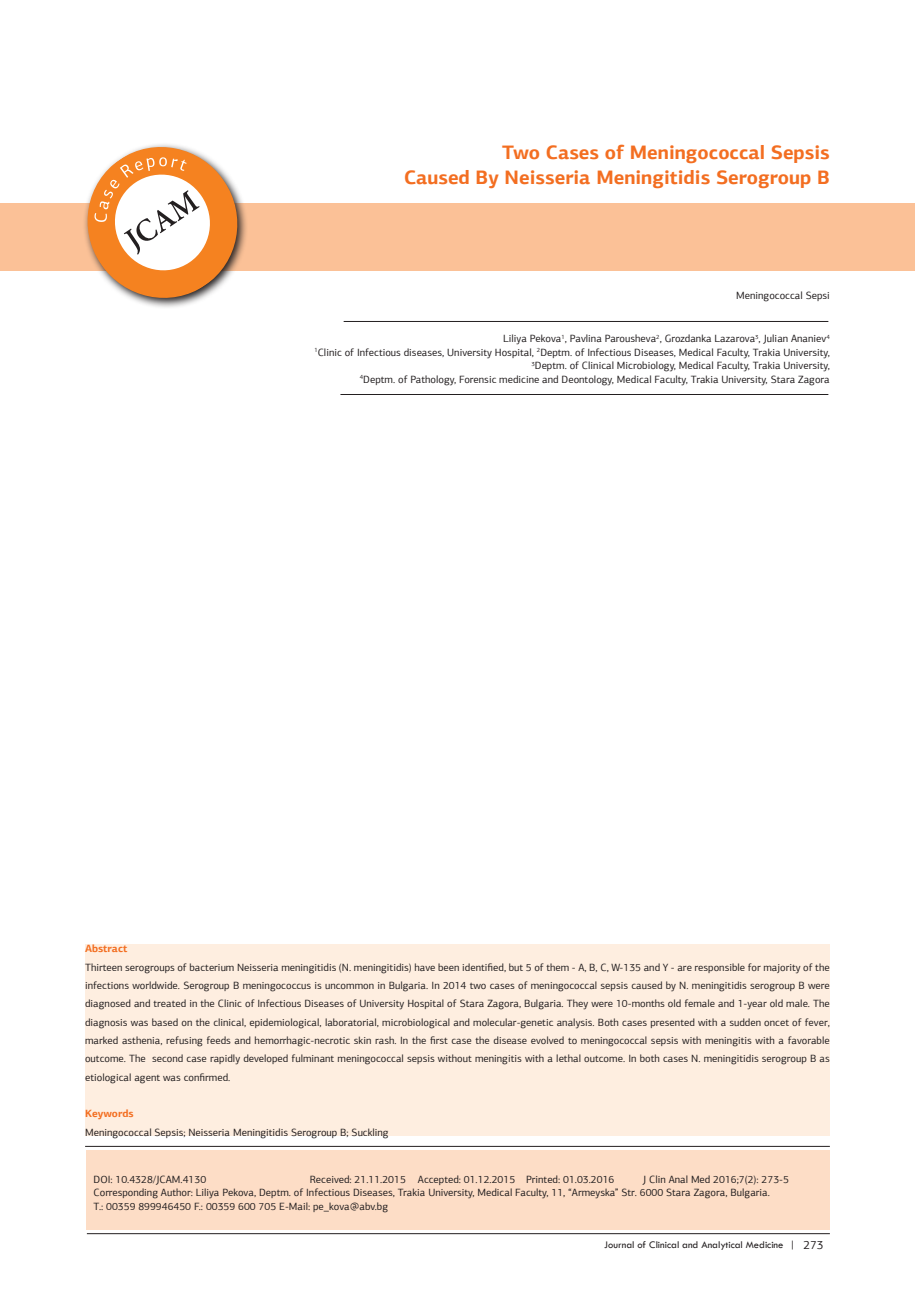
<style>
.page{position:relative;width:915px;height:1306px;background:#fff}
.page>*{position:absolute;margin:0;border:0;box-sizing:border-box;transform-origin:0 0}
.t1{font:700 19.5px/25.5px "PF Agora Sans Pro";color:#f36e21;text-align:right}
.t2{font:10.5px/18.3px "PF Agora Sans Pro";color:#231f20}
.t3{font:10.5px "Tw Cen";color:#231f20}
.t4{font:700 10.5px "PF Agora Sans Pro";color:#f36e21}
.s1{font-family:"PF Agora Sans Pro";font-size:12px}
</style>
<div class="page">
<div style="left:87px;top:1150px;width:742px;height:79px;background:#fdddc6"></div>
<div style="left:0;top:203px;width:914px;height:67px;background:#fbc197"></div>
<hr style="left:85px;top:1146px;width:744px;height:1px;background:#231f20">
<hr style="left:343px;top:321px;width:485px;height:1px;background:#231f20">
<hr style="left:340px;top:394px;width:488px;height:1px;background:#231f20">
<svg style="left:77px;top:144px;width:170px;height:164px"></svg>
<div style="left:85px;top:944px;width:744px;height:191px;background:#feeee0"></div>
<hr style="left:87px;top:1233px;width:742px;height:1px;background:#231f20">
<h1 class="t1" style="left:404px;top:139px;width:427px">Two Cases of Meningococcal Sepsis<br>Caused By Neisseria Meningitidis Serogroup B</h1>
<p class="t2" style="left:736px;top:286px;width:95px">Meningococcal Sepsi</p>
<p class="t2" style="left:314px;top:332px;width:517px;line-height:13.5px;text-align:right">Liliya Pekova<sup>1</sup>, Pavlina Parousheva<sup>2</sup>, Grozdanka Lazarova<sup>3</sup>, Julian Ananiev<sup>4<br>1</sup>Clinic of Infectious diseases, University Hospital, <sup>2</sup>Deptm. of Infectious Diseases, Medical Faculty, Trakia University, <sup>3</sup>Deptm. of Clinical Microbiology, Medical Faculty, Trakia University,<br><sup>4</sup>Deptm. of Pathology, Forensic medicine and Deontology, Medical Faculty, Trakia University, Stara Zagora</p>
<p class="t4" style="left:85px;top:942px;width:44px">Abstract</p>
<p class="t2" style="left:85px;top:957px;width:746px;text-align:justify">Thirteen serogroups of bacterium Neisseria meningitidis (N. meningitidis) have been identified, but 5 of them - A, B, C, W-135 and Y - are responsible for majority of the infections worldwide. Serogroup B meningococcus is uncommon in Bulgaria. In 2014 two cases of meningococcal sepsis caused by N. meningitidis serogroup B were diagnosed and treated in the Clinic of Infectious Diseases of University Hospital of Stara Zagora, Bulgaria. They were 10-months old female and 1-year old male. The diagnosis was based on the clinical, epidemiological, laboratorial, microbiological and molecular-genetic analysis. Both cases presented with a sudden oncet of fever, marked asthenia, refusing feeds and hemorrhagic-necrotic skin rash. In the first case the disease evolved to meningococcal sepsis with meningitis with a favorable outcome. The second case rapidly developed fulminant meningococcal sepsis without meningitis with a lethal outcome. In both cases N. meningitidis serogroup B as etiological agent was confirmed.</p>
<p class="t4" style="left:85px;top:1107px;width:50px">Keywords</p>
<p class="t2" style="left:85px;top:1123px;width:305px">Meningococcal Sepsis; Neisseria Meningitidis Serogroup B; Suckling</p>
<p class="t2" style="left:94px;top:1172px;width:696px;line-height:13.5px;text-indent:549px">J Clin Anal Med 2016;7(2): 273-5<br>Corresponding Author: Liliya Pekova, Deptm. of Infectious Diseases, Trakia University, Medical Faculty, 11, “Armeyska” Str. 6000 Stara Zagora, Bulgaria.<br>T.: 00359 899946450 F.: 00359 600 705 E-Mail: pe_kova@abv.bg</p>
<p class="t2" style="left:94px;top:1169px;width:114px">DOI: 10.4328/JCAM.4130</p>
<p class="t2" style="left:310px;top:1169px;width:306px">Received: 21.11.2015 Accepted: 01.12.2015 Printed: 01.03.2016</p>
<p class="t3" style="left:604px;top:1238px;width:221px">Journal of Clinical and Analytical Medicine | <span class="s1">273</span></p>
</div>
